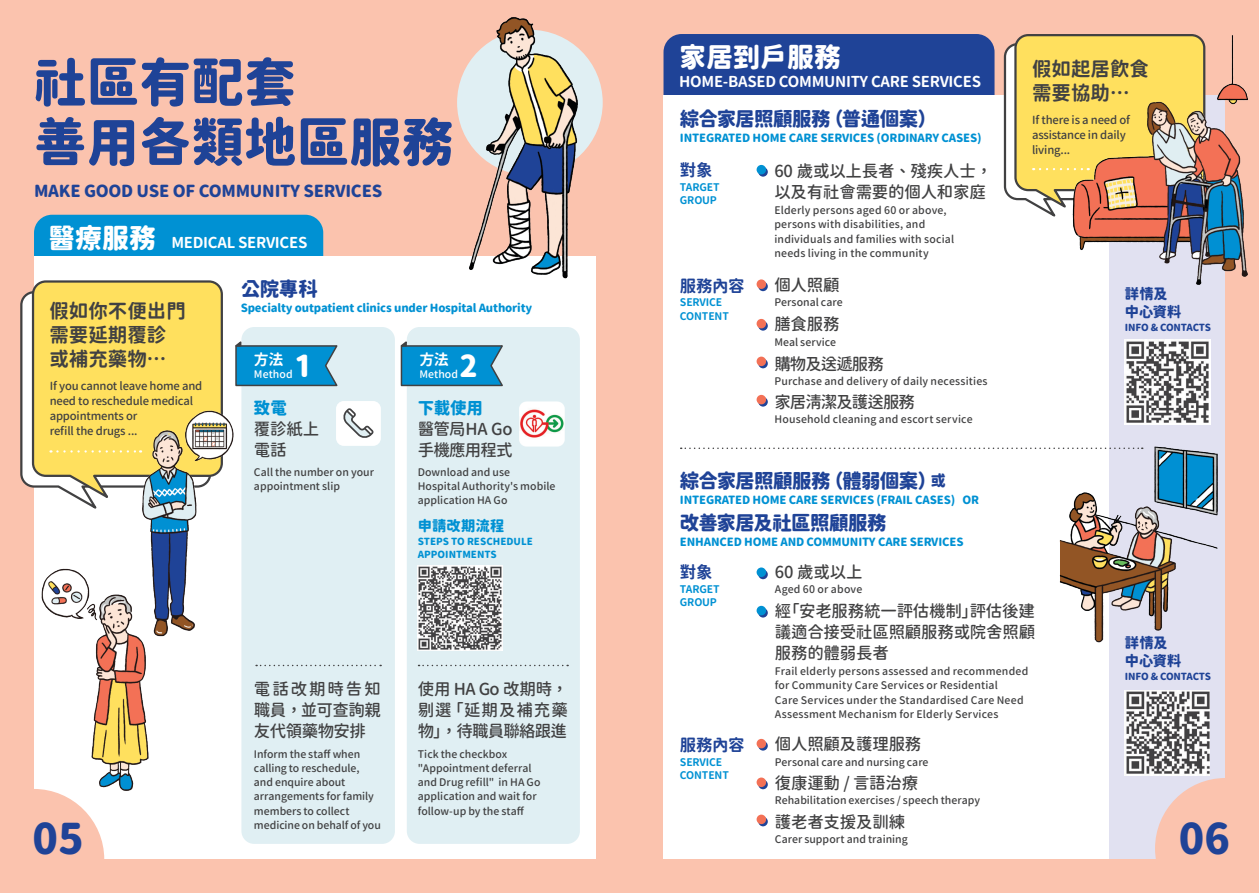
<style>
.page{position:relative;width:1259px;height:893px;background:#fff}
.page>*{position:absolute;margin:0;border:0;box-sizing:border-box;transform-origin:0 0}
.t1{font:52.5px "Gen Sen Rounded TW H";color:#1f4397}
.t2{font:42px "Gen Sen Rounded TW H";color:#1f4397}
.t3{font:30px "Gen Sen Rounded TW H";color:#fff}
.t4{font:27px "Gen Sen Rounded TW H";color:#fff}
.t5{font:19.5px "Gen Sen Rounded TW H";letter-spacing:-.03em;color:#1f4397}
.t6{font:19.5px/24px "Gen Sen Rounded TW B";color:#414142}
.t7{font:16.5px/21px "Gen Sen Rounded TW M";letter-spacing:-.015em;color:#414142;text-align:justify}
.t8{font:16.5px "Gen Sen Rounded JP H";letter-spacing:-.015em;color:#1f4397}
.t9{font:16.5px/21px "Gen Sen Rounded TW M";letter-spacing:-.05em;color:#414142}
.t10{font:16.5px "Gen Sen Rounded TW M";letter-spacing:-.06em;color:#414142}
.t11{font:16.5px "Gen Sen Rounded TW B";letter-spacing:-.02em;color:#1f4397}
.t12{font:15px "Gen Sen Rounded JP B";letter-spacing:-.02em;color:#fff}
.t13{font:15px "Gen Sen Rounded TW B";color:#fff}
.t14{font:14.25px/18.3px "Gen Sen Rounded TW H";color:#1f4397}
.t15{font:14.25px "Gen Sen Rounded TW H";letter-spacing:.015em;color:#0091d3}
.t16{font:11.25px "Gen Sen Rounded TW H";letter-spacing:-.015em;color:#0091d3}
.t17{font:11.25px/15px "Gen Sen Rounded TW M";letter-spacing:-.015em;color:#414142}
.t18{font:10.5px/14.2px "Gen Sen Rounded TW M";letter-spacing:.01em;color:#414142}
.t19{font:10.5px/13.5px "Gen Sen Rounded TW B";letter-spacing:-.015em;color:#0091d3}
.t20{font:10.5px "Gen Sen Rounded TW M";letter-spacing:.005em;color:#fff}
.t21{font:9.75px/12.8px "Gen Sen Rounded TW H";color:#0091d3}
.t22{font:9.75px "Gen Sen Rounded TW H";letter-spacing:-.025em;color:#1f4397}
.s1{font-family:"Gen Sen Rounded TW H";color:#0091d3}
.s2{font-size:15px}
</style>
<div class="page">
<img style="left:0;top:0;width:1259px;height:893px">
<p class="t1" style="left:34px;top:53px;width:264px">社區有配套</p>
<p class="t1" style="left:34px;top:113px;width:421px">善用各類地區服務</p>
<p class="t8" style="left:34px;top:182px;width:350px">MAKE GOOD USE OF COMMUNITY SERVICES</p>
<p class="t4" style="left:48px;top:223px;width:109px">醫療服務</p>
<p class="t12" style="left:171px;top:234px;width:138px">MEDICAL SERVICES</p>
<p class="t5" style="left:241px;top:278px;width:79px">公院專科</p>
<p class="t16" style="left:241px;top:301px;width:293px">Specialty outpatient clinics under Hospital Authority</p>
<p class="t6" style="left:49px;top:300px;width:138px">假如你不便出門需要延期覆診</p>
<p class="t6" style="left:49px;top:348px;width:118px">或補充藥物⋯</p>
<p class="t17" style="left:50px;top:378px;width:154px">If you cannot leave home and need to reschedule medical appointments or<br>refill the drugs ...</p>
<p class="t13" style="left:254px;top:351px;width:31px">方法</p>
<p class="t20" style="left:254px;top:368px;width:40px">Method</p>
<p class="t3" style="left:294px;top:349px;width:20px">1</p>
<p class="t13" style="left:419px;top:351px;width:31px">方法</p>
<p class="t3" style="left:459px;top:349px;width:20px">2</p>
<p class="t20" style="left:419px;top:368px;width:40px">Method</p>
<p class="t7" style="left:254px;top:398px;width:67px;text-align:left"><span class="s1">致電<br></span>覆診紙上電話</p>
<p class="t9" style="left:418px;top:398px;width:96px"><span class="s1">下載使用<br></span>醫管局HA Go手機應用程式</p>
<p class="t18" style="left:254px;top:465px;width:122px">Call the number on your appointment slip</p>
<p class="t18" style="left:418px;top:465px;width:139px">Download and use<br>Hospital Authority's mobile application HA Go</p>
<p class="t2" style="left:33px;top:815px;width:53px">05</p>
<p class="t15" style="left:418px;top:518px;width:88px">申請改期流程</p>
<p class="t21" style="left:418px;top:535px;width:117px">STEPS TO RESCHEDULE<br>APPOINTMENTS</p>
<p class="t7" style="left:254px;top:678px;width:128px">電話改期時告知職員，並可查詢親友代領藥物安排</p>
<p class="t18" style="left:254px;top:747px;width:128px">Inform the staff when calling to reschedule, and enquire about arrangements for family members to collect medicine on behalf of you</p>
<p class="t7" style="left:418px;top:678px;width:152px">使用 HA Go 改期時，剔選 「延期及補充藥物」，待職員聯絡跟進</p>
<p class="t18" style="left:418px;top:747px;width:124px">Tick the checkbox "Appointment deferral and Drug refill" in HA Go application and wait for follow-up by the staff</p>
<p class="t4" style="left:679px;top:42px;width:163px">家居到戶服務</p>
<p class="t12" style="left:679px;top:73px;width:303px">HOME-BASED COMMUNITY CARE SERVICES</p>
<p class="t5" style="left:680px;top:108px;width:258px">綜合家居照顧服務（普通個案）</p>
<p class="t16" style="left:680px;top:131px;width:303px">INTEGRATED HOME CARE SERVICES (ORDINARY CASES)</p>
<p class="t11" style="left:680px;top:160px;width:34px">對象</p>
<p class="t19" style="left:680px;top:180px;width:41px">TARGET<br>GROUP</p>
<p class="t7" style="left:774px;top:161px;width:219px">60 歲或以上長者、殘疾人士，以及有社會需要的個人和家庭</p>
<p class="t18" style="left:774px;top:203px;width:181px">Elderly persons aged 60 or above, persons with disabilities, and individuals and families with social needs living in the community</p>
<p class="t7" style="left:774px;top:275px;width:67px">個人照顧</p>
<p class="t7" style="left:774px;top:314px;width:67px">膳食服務</p>
<p class="t10" style="left:774px;top:354px;width:111px">購物及送遞服務</p>
<p class="t10" style="left:774px;top:393px;width:142px">家居清潔及護送服務</p>
<p class="t11" style="left:680px;top:276px;width:66px">服務內容</p>
<p class="t19" style="left:680px;top:296px;width:50px">SERVICE<br>CONTENT</p>
<p class="t18" style="left:774px;top:295px;width:70px">Personal care</p>
<p class="t18" style="left:774px;top:335px;width:63px">Meal service</p>
<p class="t18" style="left:774px;top:374px;width:215px">Purchase and delivery of daily necessities</p>
<p class="t18" style="left:774px;top:412px;width:200px">Household cleaning and escort service</p>
<p class="t5" style="left:680px;top:470px;width:267px">綜合家居照顧服務（體弱個案）<span class="s2">或</span></p>
<p class="t5" style="left:680px;top:512px;width:208px">改善家居及社區照顧服務</p>
<p class="t16" style="left:680px;top:493px;width:300px">INTEGRATED HOME CARE SERVICES (FRAIL CASES) OR</p>
<p class="t16" style="left:680px;top:535px;width:285px">ENHANCED HOME AND COMMUNITY CARE SERVICES</p>
<p class="t6" style="left:1032px;top:57px;width:118px">假如起居飲食需要協助⋯</p>
<p class="t17" style="left:1032px;top:112px;width:99px">If there is a need of assistance in daily living...</p>
<p class="t14" style="left:1125px;top:284px;width:58px">詳情及中心資料</p>
<p class="t22" style="left:1125px;top:321px;width:88px">INFO &amp; CONTACTS</p>
<p class="t11" style="left:680px;top:563px;width:34px">對象</p>
<p class="t19" style="left:680px;top:582px;width:41px">TARGET<br>GROUP</p>
<p class="t7" style="left:775px;top:562px;width:89px">60 歲或以上</p>
<p class="t7" style="left:775px;top:601px;width:262px">經「安老服務統一評估機制」評估後建議適合接受社區照顧服務或院舍照顧服務的體弱長者</p>
<p class="t18" style="left:775px;top:583px;width:89px">Aged 60 or above</p>
<p class="t18" style="left:775px;top:664px;width:255px">Frail elderly persons assessed and recommended for Community Care Services or Residential<br>Care Services under the Standardised Care Need Assessment Mechanism for Elderly Services</p>
<p class="t7" style="left:775px;top:734px;width:148px">個人照顧及護理服務</p>
<p class="t7" style="left:775px;top:773px;width:145px">復康運動 / 言語治療</p>
<p class="t7" style="left:775px;top:812px;width:132px">護老者支援及訓練</p>
<p class="t11" style="left:680px;top:736px;width:66px">服務內容</p>
<p class="t19" style="left:680px;top:755px;width:50px">SERVICE<br>CONTENT</p>
<p class="t18" style="left:775px;top:755px;width:155px">Personal care and nursing care</p>
<p class="t18" style="left:775px;top:794px;width:207px">Rehabilitation exercises / speech therapy</p>
<p class="t18" style="left:775px;top:832px;width:134px">Carer support and training</p>
<p class="t14" style="left:1125px;top:634px;width:58px">詳情及中心資料</p>
<p class="t22" style="left:1125px;top:671px;width:88px">INFO &amp; CONTACTS</p>
<p class="t2" style="left:1178px;top:815px;width:53px">06</p>
</div>
